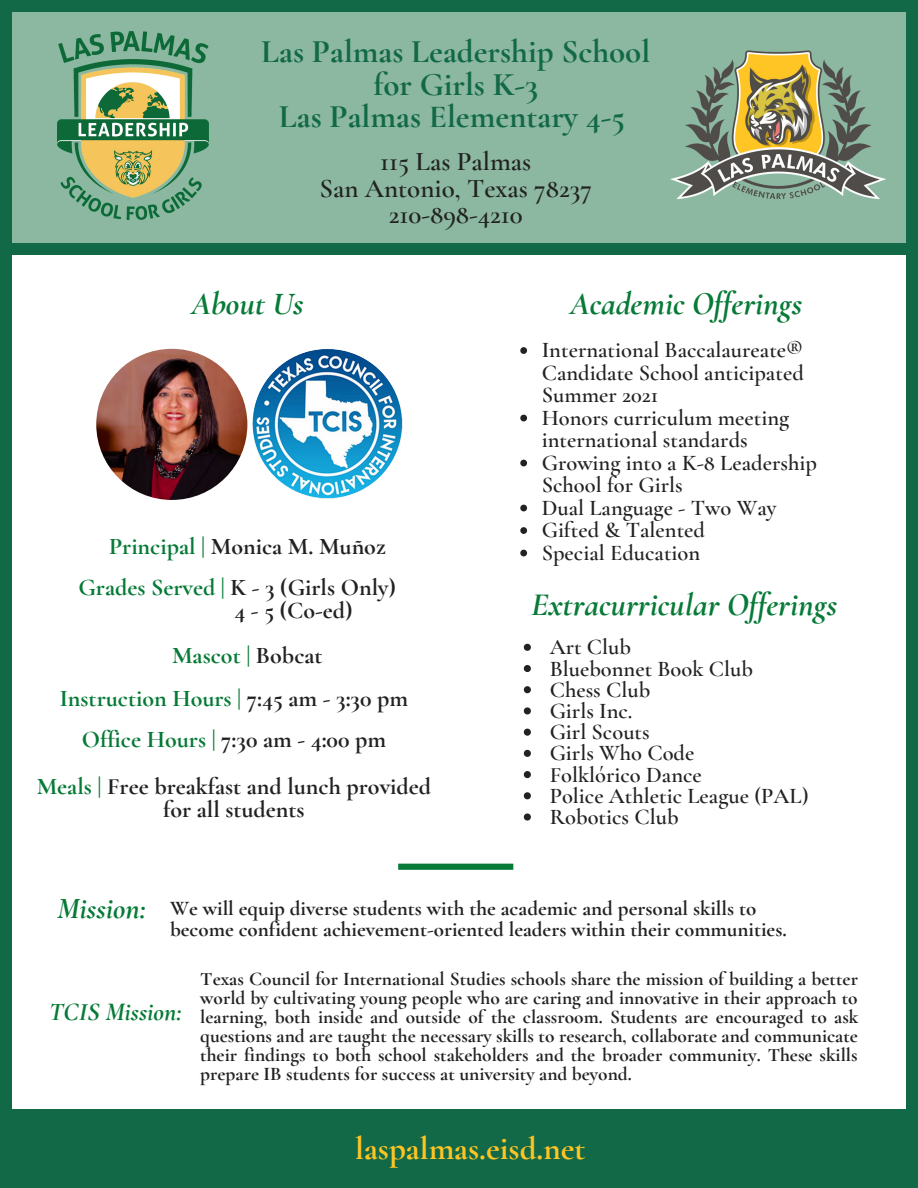
<style>
.page{position:relative;width:918px;height:1188px;background:#fff}
.page>*{position:absolute;margin:0;border:0;box-sizing:border-box;transform-origin:0 0}
.t1{font:700 33px/32.7px "Cormorant Garamond";color:#126947;text-align:center}
.t2{font:italic 700 33px "Cormorant Garamond";color:#067a36}
.t3{font:700 33px "Cormorant Garamond";color:#fec424}
.t4{font:italic 700 30px "Cormorant Garamond";color:#067a36}
.t5{font:600 27px "Cormorant Garamond";color:#212321}
.t6{font:italic 700 25.8px "Cormorant Garamond";color:#067a36}
.t7{font:700 24px/23px "Cormorant Garamond";color:#212321;text-align:center}
.t8{font:700 24px "Cormorant Garamond";color:#067a36}
.t9{font:600 22.5px/22.5px "Cormorant Garamond";color:#212321}
.t10{font:700 21px "Cormorant Garamond";color:#212321}
.t11{font:700 19.35px/19px "Cormorant Garamond";color:#212321;text-align:justify}
.s1{color:#067a36}
.s2{color:#212321}
</style>
<div class="page">
<div style="left:10px;top:3px;width:902px;height:245px;background:#8cb7a0"></div>
<div style="left:0;top:0;width:11px;height:1188px;background:#126947"></div>
<div style="left:907px;top:0;width:11px;height:1188px;background:#126947"></div>
<div style="left:0;top:1109px;width:918px;height:79px;background:#126947"></div>
<div style="left:0;top:0;width:918px;height:11px;background:#126947"></div>
<div style="left:0;top:243px;width:918px;height:11px;background:#126947"></div>
<svg style="left:398px;top:864px;width:115px;height:6px"></svg>
<img style="left:57px;top:32px;width:151px;height:188px">
<img style="left:671px;top:50px;width:215px;height:150px">
<svg style="left:520px;top:347px;width:7px;height:7px"></svg>
<svg style="left:520px;top:415px;width:7px;height:6px"></svg>
<svg style="left:520px;top:460px;width:7px;height:6px"></svg>
<svg style="left:520px;top:505px;width:7px;height:6px"></svg>
<svg style="left:520px;top:527px;width:7px;height:7px"></svg>
<svg style="left:520px;top:550px;width:7px;height:6px"></svg>
<svg style="left:524px;top:644px;width:7px;height:7px"></svg>
<svg style="left:524px;top:665px;width:7px;height:7px"></svg>
<svg style="left:524px;top:686px;width:7px;height:7px"></svg>
<svg style="left:524px;top:707px;width:7px;height:7px"></svg>
<svg style="left:524px;top:729px;width:7px;height:7px"></svg>
<svg style="left:524px;top:750px;width:7px;height:7px"></svg>
<svg style="left:524px;top:771px;width:7px;height:7px"></svg>
<svg style="left:524px;top:792px;width:7px;height:7px"></svg>
<svg style="left:524px;top:813px;width:7px;height:8px"></svg>
<img style="left:96px;top:349px;width:151px;height:151px;border-radius:50%">
<img style="left:252px;top:349px;width:151px;height:151px;border-radius:50%">
<p class="t1" style="left:261px;top:35px;width:391px">Las Palmas Leadership School for Girls K-3</p>
<p class="t1" style="left:279px;top:100px;width:348px">Las Palmas Elementary 4-5</p>
<p class="t5" style="left:380px;top:145px;width:153px">115 Las Palmas</p>
<p class="t5" style="left:319px;top:172px;width:274px">San Antonio, Texas 78237</p>
<p class="t5" style="left:389px;top:198px;width:135px">210-898-4210</p>
<p class="t2" style="left:191px;top:284px;width:114px">About Us</p>
<p class="t2" style="left:570px;top:284px;width:234px">Academic Offerings</p>
<p class="t7" style="left:109px;top:535px;width:278px"><span class="s1">Principal |</span> Monica M. Muñoz</p>
<p class="t7" style="left:78px;top:576px;width:319px"><span class="s1">Grades Served |</span> K - 3 (Girls Only)</p>
<p class="t7" style="left:234px;top:599px;width:120px">4 - 5 (Co-ed)</p>
<p class="t8" style="left:172px;top:640px;width:152px">Mascot | <span class="s2">Bobcat</span></p>
<p class="t8" style="left:60px;top:684px;width:350px">Instruction Hours | <span class="s2">7:45 am - 3:30 pm</span></p>
<p class="t7" style="left:82px;top:728px;width:306px"><span class="s1">Office Hours |</span> 7:30 am - 4:00 pm</p>
<p class="t7" style="left:37px;top:775px;width:396px"><span class="s1">Meals |</span> Free breakfast and lunch provided for all students</p>
<p class="t9" style="left:542px;top:339px;width:264px;text-align:justify">International Baccalaureate® Candidate School anticipated Summer 2021</p>
<p class="t9" style="left:542px;top:406px;width:249px">Honors curriculum meeting international standards</p>
<p class="t9" style="left:542px;top:451px;width:277px">Growing into a K-8 Leadership<br>School for Girls</p>
<p class="t9" style="left:542px;top:496px;width:236px">Dual Language - Two Way</p>
<p class="t9" style="left:542px;top:519px;width:165px">Gifted &amp; Talented</p>
<p class="t9" style="left:542px;top:541px;width:160px">Special Education</p>
<p class="t2" style="left:531px;top:585px;width:308px">Extracurricular Offerings</p>
<p class="t9" style="left:550px;top:636px;width:83px">Art Club</p>
<p class="t9" style="left:550px;top:657px;width:205px">Bluebonnet Book Club</p>
<p class="t9" style="left:550px;top:678px;width:102px">Chess Club</p>
<p class="t9" style="left:550px;top:700px;width:84px">Girls Inc.</p>
<p class="t9" style="left:550px;top:721px;width:102px">Girl Scouts</p>
<p class="t9" style="left:550px;top:742px;width:146px">Girls Who Code</p>
<p class="t9" style="left:550px;top:763px;width:154px">Folklórico Dance</p>
<p class="t9" style="left:550px;top:784px;width:261px">Police Athletic League (PAL)</p>
<p class="t9" style="left:550px;top:806px;width:130px">Robotics Club</p>
<p class="t4" style="left:57px;top:890px;width:90px">Mission:</p>
<p class="t10" style="left:170px;top:895px;width:588px">We will equip diverse students with the academic and personal skills to</p>
<p class="t10" style="left:170px;top:916px;width:618px">become confident achievement-oriented leaders within their communities.</p>
<p class="t6" style="left:49px;top:996px;width:134px">TCIS Mission:</p>
<p class="t11" style="left:200px;top:969px;width:660px">Texas Council for International Studies schools share the mission of building a better world by cultivating young people who are caring and innovative in their approach to learning, both inside and outside of the classroom. Students are encouraged to ask questions and are taught the necessary skills to research, collaborate and communicate their findings to both school stakeholders and the broader community. These skills prepare IB students for success at university and beyond.</p>
<p class="t3" style="left:355px;top:1129px;width:232px">laspalmas.eisd.net</p>
</div>
